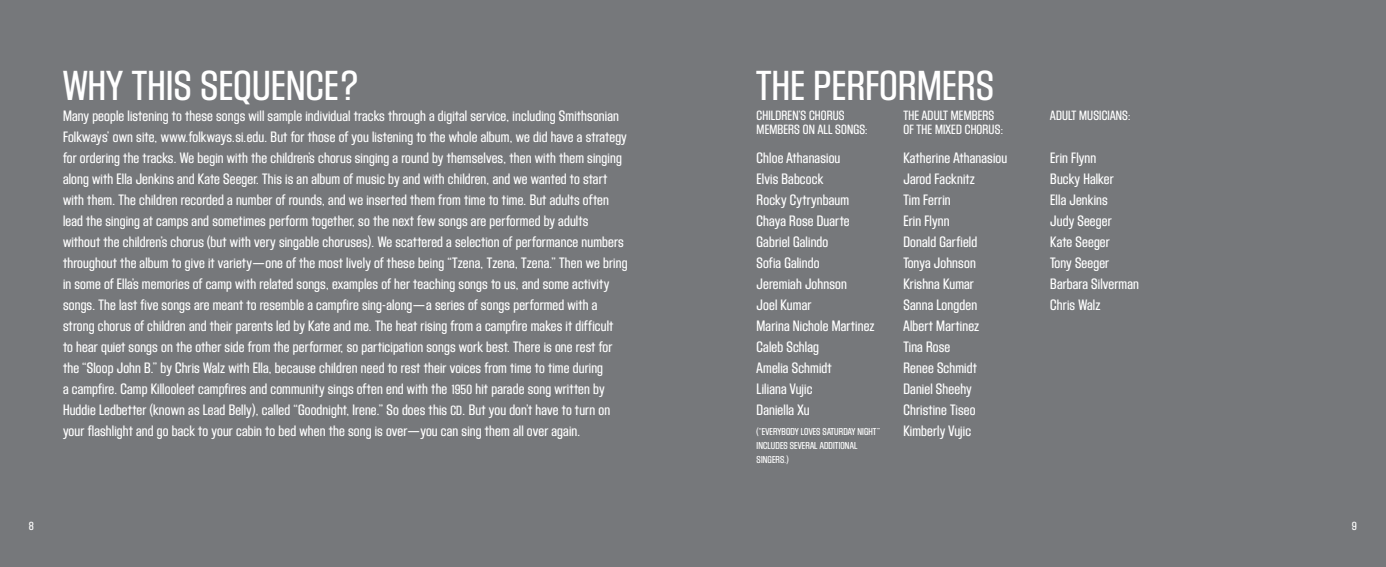
<style>
.page{position:relative;width:1386px;height:567px;background:#fff}
.page>*{position:absolute;margin:0;border:0;box-sizing:border-box;transform-origin:0 0}
.Text{font:500 condensed 43.75px "Block Gothic RR";letter-spacing:.01em;color:#fff}
.Text-2{font:500 condensed 15.75px/21px "Block Gothic RR";letter-spacing:.01em;color:#fff}
.Text-3{font:500 condensed 14px/14px "Block Gothic RR";letter-spacing:.01em;color:#fff}
.t1{font:500 condensed 12.25px "Block Gothic RR";color:#fff}
.Text-4{font:500 condensed 10.5px/14px "Block Gothic RR";letter-spacing:.01em;color:#fff}
.s1{font-size:14px}
</style>
<div class="page">
<div style="left:0;top:0;width:693px;height:567px;background:#76787b"></div>
<div style="left:693px;top:0;width:693px;height:567px;background:#76787b"></div>
<p class="Text" style="left:63px;top:63px;width:297px">WHY THIS SEQUENCE?</p>
<p class="Text-2" style="left:63px;top:106px;width:566px">Many people listening to these songs will sample individual tracks through a digital service, including Smithsonian Folkways’ own site, www.folkways.si.edu. But for those of you listening to the whole album, we did have a strategy for ordering the tracks. We begin with the children’s chorus singing a round by themselves, then with them singing along with Ella Jenkins and Kate Seeger. This is an album of music by and with children, and we wanted to start with them. The children recorded a number of rounds, and we inserted them from time to time. But adults often lead the singing at camps and sometimes perform together, so the next few songs are performed by adults without the children’s chorus (but with very singable choruses). We scattered a selection of performance numbers throughout the album to give it variety—one of the most lively of these being “Tzena, Tzena, Tzena.” Then we bring in some of Ella’s memories of camp with related songs, examples of her teaching songs to us, and some activity songs. The last five songs are meant to resemble a campfire sing-along—a series of songs performed with a strong chorus of children and their parents led by Kate and me. The heat rising from a campfire makes it difficult<br>to hear quiet songs on the other side from the performer, so participation songs work best. There is one rest for the “Sloop John B.” by Chris Walz with Ella, because children need to rest their voices from time to time during<br>a campfire. Camp Killooleet campfires and community sings often end with the <span class="s1">1950</span> hit parade song written by Huddie Ledbetter (known as Lead Belly), called “Goodnight, Irene.” So does this <span class="s1">CD</span>. But you don’t have to turn on your flashlight and go back to your cabin to bed when the song is over—you can sing them all over again.</p>
<p class="Text" style="left:756px;top:63px;width:239px">THE PERFORMERS</p>
<p class="Text-3" style="left:757px;top:109px;width:113px">CHILDREN’S CHORUS<br>MEMBERS ON ALL SONGS:</p>
<p class="Text-2" style="left:757px;top:148px;width:119px">Chloe Athanasiou<br>Elvis Babcock<br>Rocky Cytrynbaum<br>Chaya Rose Duarte<br>Gabriel Galindo<br>Sofia Galindo<br>Jeremiah Johnson<br>Joel Kumar<br>Marina Nichole Martinez<br>Caleb Schlag<br>Amelia Schmidt<br>Liliana Vujic<br>Daniella Xu</p>
<p class="Text-4" style="left:757px;top:425px;width:125px">(“EVERYBODY LOVES SATURDAY NIGHT”<br>INCLUDES SEVERAL ADDITIONAL<br>SINGERS.)</p>
<p class="Text-3" style="left:903px;top:109px;width:101px">THE ADULT MEMBERS<br>OF THE MIXED CHORUS:</p>
<p class="Text-2" style="left:903px;top:148px;width:105px">Katherine Athanasiou<br>Jarod Facknitz<br>Tim Ferrin<br>Erin Flynn<br>Donald Garfield<br>Tonya Johnson<br>Krishna Kumar<br>Sanna Longden<br>Albert Martinez<br>Tina Rose<br>Renee Schmidt<br>Daniel Sheehy<br>Christine Tiseo<br>Kimberly Vujic</p>
<p class="Text-3" style="left:1050px;top:109px;width:82px">ADULT MUSICIANS:</p>
<p class="Text-2" style="left:1050px;top:148px;width:90px">Erin Flynn<br>Bucky Halker<br>Ella Jenkins<br>Judy Seeger<br>Kate Seeger<br>Tony Seeger<br>Barbara Silverman<br>Chris Walz</p>
<p class="t1" style="left:29px;top:520px;width:7px">8</p>
<p class="t1" style="left:1352px;top:520px;width:7px">9</p>
</div>
